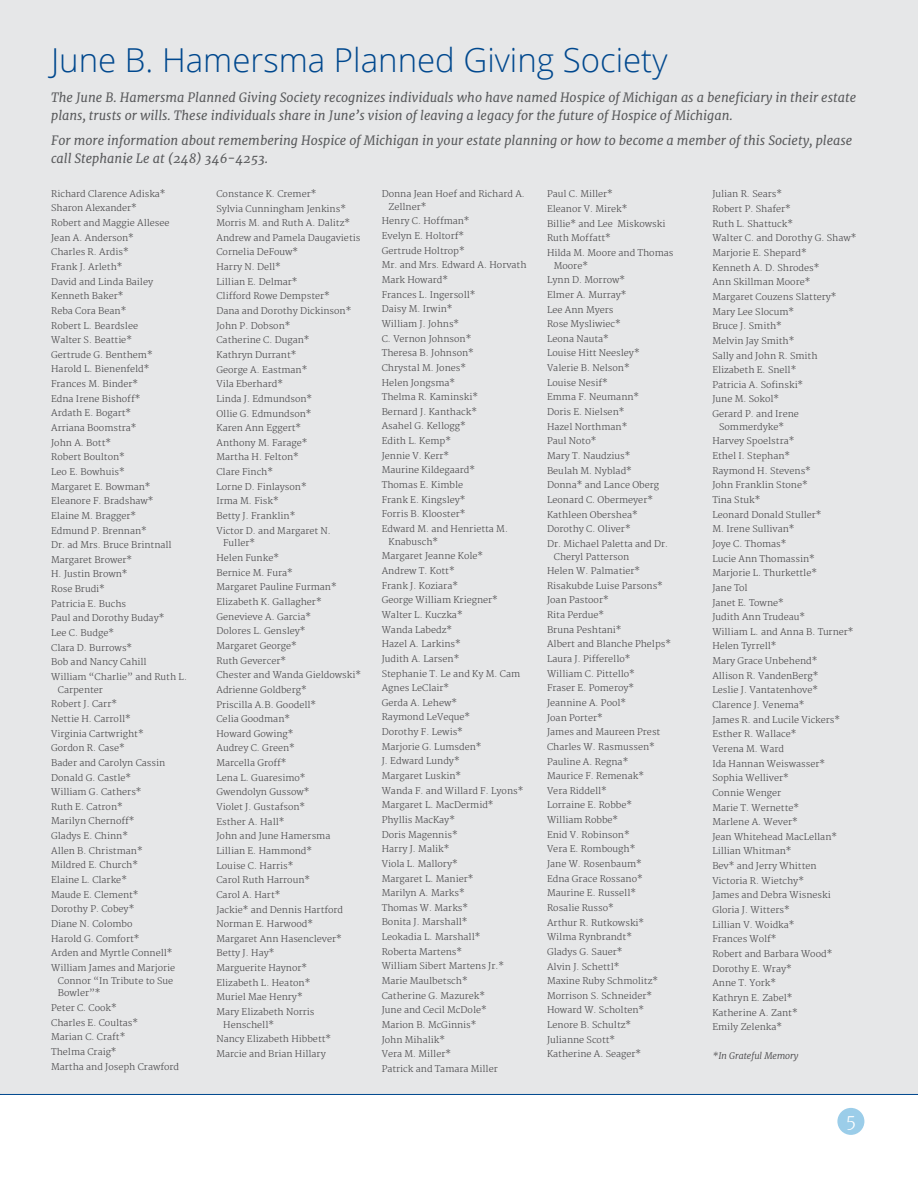
<style>
.page{position:relative;width:918px;height:1188px;background:#fff}
.page>*{position:absolute;margin:0;border:0;box-sizing:border-box;transform-origin:0 0}
.t1{font:300 33px "Open Sans";color:#00488e}
.t2{font:300 18px "Merriweather";color:#fff}
.t3{font:italic 12.75px/18px "Merriweather";color:#58595b}
.t4{font:300 9px/14.7px "Merriweather";color:#414042}
.t5{font:italic 300 9px "Merriweather";color:#414042}
</style>
<div class="page">
<div style="left:0;top:0;width:918px;height:1094px;background:#e6e7e8"></div>
<div style="left:837px;top:1108px;width:27px;height:27px;background:#9bcde9;border-radius:50%"></div>
<hr style="left:0;top:1094px;width:918px;height:1px;background:#00488e">
<h1 class="t1" style="left:51px;top:37px;width:618px">June B. Hamersma Planned Giving Society</h1>
<p class="t3" style="left:51px;top:89px;width:807px">The June B. Hamersma Planned Giving Society recognizes individuals who have named Hospice of Michigan as a beneficiary in their estate plans, trusts or wills. These individuals share in June’s vision of leaving a legacy for the future of Hospice of Michigan.</p>
<h3 class="t3" style="left:51px;top:131px;width:803px">For more information about remembering Hospice of Michigan in your estate planning or how to become a member of this Society, please call Stephanie Le at (248) 346-4253.</h3>
<p class="t4" style="left:51px;top:187px;width:137px">Richard Clarence Adiska*<br>Sharon Alexander*<br>Robert and Maggie Allesee<br>Jean A. Anderson*<br>Charles R. Ardis*<br>Frank J. Arleth*<br>David and Linda Bailey<br>Kenneth Baker*<br>Reba Cora Bean*<br>Robert L. Beardslee<br>Walter S. Beattie*<br>Gertrude G. Benthem*<br>Harold L. Bienenfeld*<br>Frances M. Binder*<br>Edna Irene Bishoff*<br>Ardath E. Bogart*<br>Arriana Boomstra*<br>John A. Bott*<br>Robert Boulton*<br>Leo E. Bowhuis*<br>Margaret E. Bowman*<br>Eleanore F. Bradshaw*<br>Elaine M. Bragger*<br>Edmund P. Brennan*<br>Dr. ad Mrs. Bruce Brintnall<br>Margaret Brower*<br>H. Justin Brown*<br>Rose Brudi*<br>Patricia E. Buchs<br>Paul and Dorothy Buday*<br>Lee C. Budge*<br>Clara D. Burrows*<br>Bob and Nancy Cahill<br>William “Charlie” and Ruth L.</p>
<p class="t4" style="left:51px;top:683px;width:126px;text-indent:7px">Carpenter<br>Robert J. Carr*<br>Nettie H. Carroll*<br>Virginia Cartwright*<br>Gordon R. Case*<br>Bader and Carolyn Cassin<br>Donald G. Castle*<br>William G. Cathers*<br>Ruth E. Catron*<br>Marilyn Chernoff*<br>Gladys E. Chinn*<br>Allen B. Christman*<br>Mildred E. Church*<br>Elaine L. Clarke*<br>Maude E. Clement*<br>Dorothy P. Cobey*<br>Diane N. Colombo<br>Harold G. Comfort*<br>Arden and Myrtle Connell*<br>William James and Marjorie</p>
<p class="t4" style="left:58px;top:974px;width:117px;line-height:12.8px">Connor “In Tribute to Sue<br>Bowler”*</p>
<p class="t4" style="left:51px;top:1001px;width:130px">Peter C. Cook*<br>Charles E. Coultas*<br>Marian C. Craft*<br>Thelma Craig*<br>Martha and Joseph Crawford</p>
<p class="t4" style="left:216px;top:187px;width:145px">Constance K. Cremer*<br>Sylvia Cunningham Jenkins*<br>Morris M. and Ruth A. Dalitz*<br>Andrew and Pamela Daugavietis<br>Cornelia DeFouw*<br>Harry N. Dell*<br>Lillian E. Delmar*<br>Clifford Rowe Dempster*<br>Dana and Dorothy Dickinson*<br>John P. Dobson*<br>Catherine C. Dugan*<br>Kathryn Durrant*<br>George A. Eastman*<br>Vila Eberhard*<br>Linda J. Edmundson*<br>Ollie G. Edmundson*<br>Karen Ann Eggert*<br>Anthony M. Farage*<br>Martha H. Felton*<br>Clare Finch*<br>Lorne D. Finlayson*<br>Irma M. Fisk*<br>Betty J. Franklin*<br>Victor D. and Margaret N.</p>
<p class="t4" style="left:216px;top:536px;width:146px;text-indent:7px">Fuller*<br>Helen Funke*<br>Bernice M. Fura*<br>Margaret Pauline Furman*<br>Elizabeth K. Gallagher*<br>Genevieve A. Garcia*<br>Dolores L. Gensley*<br>Margaret George*<br>Ruth Gevercer*<br>Chester and Wanda Gieldowski*<br>Adrienne Goldberg*<br>Priscilla A.B. Goodell*<br>Celia Goodman*<br>Howard Gowing*<br>Audrey C. Green*<br>Marcella Groff*<br>Lena L. Guaresimo*<br>Gwendolyn Gussow*<br>Violet J. Gustafson*<br>Esther A. Hall*<br>John and June Hamersma<br>Lillian E. Hammond*<br>Louise C. Harris*<br>Carol Ruth Harroun*<br>Carol A. Hart*<br>Jackie* and Dennis Hartford<br>Norman E. Harwood*<br>Margaret Ann Hasenclever*<br>Betty J. Hay*<br>Marguerite Haynor*<br>Elizabeth L. Heaton*<br>Muriel Mae Henry*<br>Mary Elizabeth Norris</p>
<p class="t4" style="left:216px;top:1018px;width:116px;text-indent:7px">Henschell*<br>Nancy Elizabeth Hibbett*<br>Marcie and Brian Hillary</p>
<p class="t4" style="left:389px;top:188px;width:138px;line-height:12.8px;text-indent:-7px">Donna Jean Hoef and Richard A.<br>Zellner*</p>
<p class="t4" style="left:382px;top:214px;width:146px">Henry C. Hoffman*<br>Evelyn E. Holtorf*<br>Gertrude Holtrop*<br>Mr. and Mrs. Edward A. Horvath<br>Mark Howard*<br>Frances L. Ingersoll*<br>Daisy M. Irwin*<br>William J. Johns*<br>C. Vernon Johnson*<br>Theresa B. Johnson*<br>Chrystal M. Jones*<br>Helen Jongsma*<br>Thelma R. Kaminski*<br>Bernard J. Kanthack*<br>Asahel G. Kellogg*<br>Edith L. Kemp*<br>Jennie V. Kerr*<br>Maurine Kildegaard*<br>Thomas E. Kimble<br>Frank E. Kingsley*<br>Forris B. Klooster*<br>Edward M. and Henrietta M.</p>
<p class="t4" style="left:382px;top:535px;width:143px;text-indent:7px">Knabusch*<br>Margaret Jeanne Kole*<br>Andrew T. Kott*<br>Frank J. Koziara*<br>George William Kriegner*<br>Walter L. Kuczka*<br>Wanda Labedz*<br>Hazel A. Larkins*<br>Judith A. Larsen*<br>Stephanie T. Le and Ky M. Cam<br>Agnes LeClair*<br>Gerda A. Lehew*<br>Raymond LeVeque*<br>Dorothy F. Lewis*<br>Marjorie G. Lumsden*<br>J. Edward Lundy*<br>Margaret Luskin*<br>Wanda F. and Willard F. Lyons*<br>Margaret L. MacDermid*<br>Phyllis MacKay*<br>Doris Magennis*<br>Harry J. Malik*<br>Viola L. Mallory*<br>Margaret L. Manier*<br>Marilyn A. Marks*<br>Thomas W. Marks*<br>Bonita J. Marshall*<br>Leokadia L. Marshall*<br>Roberta Martens*<br>William Sibert Martens Jr.*<br>Marie Maulbetsch*<br>Catherine G. Mazurek*<br>June and Cecil McDole*<br>Marion B. McGinnis*<br>John Mihalik*<br>Vera M. Miller*<br>Patrick and Tamara Miller</p>
<p class="t4" style="left:547px;top:187px;width:128px">Paul C. Miller*<br>Eleanor V. Mirek*<br>Billie* and Lee Miskowski<br>Ruth Moffatt*<br>Hilda M. Moore and Thomas</p>
<p class="t4" style="left:547px;top:258px;width:123px;text-indent:7px">Moore*<br>Lynn D. Morrow*<br>Elmer A. Murray*<br>Lee Ann Myers<br>Rose Mysliwiec*<br>Leona Nauta*<br>Louise Hitt Neesley*<br>Valerie B. Nelson*<br>Louise Nesif*<br>Emma F. Neumann*<br>Doris E. Nielsen*<br>Hazel Northman*<br>Paul Noto*<br>Mary T. Naudzius*<br>Beulah M. Nyblad*<br>Donna* and Lance Oberg<br>Leonard C. Obermeyer*<br>Kathleen Obershea*<br>Dorothy C. Oliver*<br>Dr. Michael Paletta and Dr.</p>
<p class="t4" style="left:547px;top:549px;width:126px;text-indent:7px">Cheryl Patterson<br>Helen W. Palmatier*<br>Risakubde Luise Parsons*<br>Joan Pastoor*<br>Rita Perdue*<br>Bruna Peshtani*<br>Albert and Blanche Phelps*<br>Laura J. Pifferello*<br>William C. Pittello*<br>Fraser E. Pomeroy*<br>Jeannine A. Pool*<br>Joan Porter*<br>James and Maureen Prest<br>Charles W. Rasmussen*<br>Pauline A. Regna*<br>Maurice F. Remenak*<br>Vera Riddell*<br>Lorraine E. Robbe*<br>William Robbe*<br>Enid V. Robinson*<br>Vera E. Rombough*<br>Jane W. Rosenbaum*<br>Edna Grace Rossano*<br>Maurine E. Russell*<br>Rosalie Russo*<br>Arthur R. Rutkowski*<br>Wilma Rynbrandt*<br>Gladys G. Sauer*<br>Alvin J. Schettl*<br>Maxine Ruby Schmolitz*<br>Morrison S. Schneider*<br>Howard W. Scholten*<br>Lenore B. Schultz*<br>Julianne Scott*<br>Katherine A. Seager*</p>
<p class="t4" style="left:712px;top:187px;width:146px">Julian R. Sears*<br>Robert P. Shafer*<br>Ruth L. Shattuck*<br>Walter C. and Dorothy G. Shaw*<br>Marjorie E. Shepard*<br>Kenneth A. D. Shrodes*<br>Ann Skillman Moore*<br>Margaret Couzens Slattery*<br>Mary Lee Slocum*<br>Bruce J. Smith*<br>Melvin Jay Smith*<br>Sally and John R. Smith<br>Elizabeth E. Snell*<br>Patricia A. Sofinski*<br>June M. Sokol*<br>Gerard P. and Irene</p>
<p class="t4" style="left:712px;top:420px;width:143px;text-indent:7px">Sommerdyke*<br>Harvey Spoelstra*<br>Ethel I. Stephan*<br>Raymond H. Stevens*<br>John Franklin Stone*<br>Tina Stuk*<br>Leonard Donald Stuller*<br>M. Irene Sullivan*<br>Joye C. Thomas*<br>Lucie Ann Thomassin*<br>Marjorie L. Thurkettle*<br>Jane Tol<br>Janet E. Towne*<br>Judith Ann Trudeau*<br>William L. and Anna B. Turner*<br>Helen Tyrrell*<br>Mary Grace Unbehend*<br>Allison R. VandenBerg*<br>Leslie J. Vantatenhove*<br>Clarence J. Venema*<br>James R. and Lucile Vickers*<br>Esther R. Wallace*<br>Verena M. Ward<br>Ida Hannan Weiswasser*<br>Sophia Welliver*<br>Connie Wenger<br>Marie T. Wernette*<br>Marlene A. Wever*<br>Jean Whitehead MacLellan*<br>Lillian Whitman*<br>Bev* and Jerry Whitten<br>Victoria R. Wietchy*<br>James and Debra Wisneski<br>Gloria J. Witters*<br>Lillian V. Woidka*<br>Frances Wolf*<br>Robert and Barbara Wood*<br>Dorothy E. Wray*<br>Anne T. York*<br>Kathryn E. Zabel*<br>Katherine A. Zant*<br>Emily Zelenka*</p>
<p class="t5" style="left:712px;top:1051px;width:88px">*In Grateful Memory</p>
<h2 class="t2" style="left:846px;top:1110px;width:11px">5</h2>
</div>
